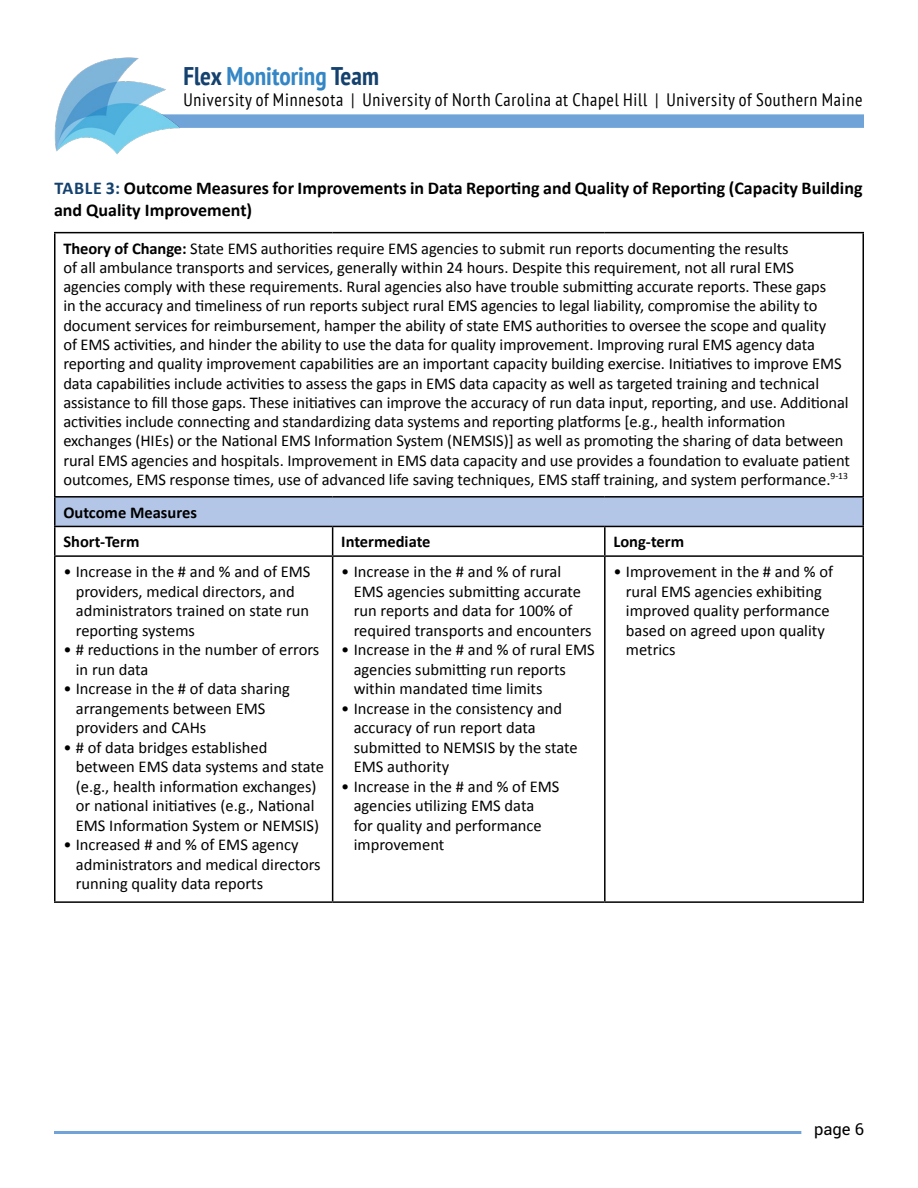
<style>
.page{position:relative;width:918px;height:1188px;background:#fff}
.page>*{position:absolute;margin:0;border:0;box-sizing:border-box;transform-origin:0 0}
.t1{font:700 condensed 25.5px "PT Sans";color:#3486c5}
.t2{font:700 18px/21.6px "Calibri";color:#000}
.t3{font:condensed 18px "PT Sans";letter-spacing:.04em;color:#000}
.t4{font:16.5px/19.5px "Calibri";letter-spacing:-.005em;color:#000}
.t5{font:700 16.5px/29.7px "Calibri";color:#000}
.t6{font:16.5px "Roboto";color:#000}
.s1{color:#14416d}
.s2{font-weight:700}
</style>
<div class="page">
<hr style="left:54px;top:1131px;width:747px;height:3px;background:#70a4d8">
<div style="left:88px;top:114px;width:776px;height:14px;background:#70a4d8"></div>
<img style="left:54px;top:57px;width:127px;height:98px">
<div style="left:55px;top:497px;width:808px;height:29px;background:#b4c6e7"></div>
<hr style="left:54px;top:232px;width:279px;height:1px;background:#000">
<hr style="left:54px;top:233px;width:2px;height:263px;background:#000">
<hr style="left:333px;top:232px;width:272px;height:1px;background:#000">
<hr style="left:605px;top:232px;width:259px;height:1px;background:#000">
<hr style="left:862px;top:233px;width:2px;height:263px;background:#000">
<hr style="left:54px;top:496px;width:279px;height:2px;background:#000">
<hr style="left:54px;top:498px;width:2px;height:28px;background:#000">
<hr style="left:333px;top:496px;width:272px;height:2px;background:#000">
<hr style="left:605px;top:496px;width:259px;height:2px;background:#000">
<hr style="left:862px;top:498px;width:2px;height:28px;background:#000">
<hr style="left:54px;top:526px;width:279px;height:1px;background:#000">
<hr style="left:54px;top:527px;width:2px;height:28px;background:#000">
<hr style="left:333px;top:526px;width:272px;height:1px;background:#000">
<svg style="left:332px;top:527px;width:1px;height:28px"></svg>
<hr style="left:605px;top:526px;width:259px;height:1px;background:#000">
<hr style="left:604px;top:527px;width:2px;height:28px;background:#000">
<hr style="left:862px;top:527px;width:2px;height:28px;background:#000">
<hr style="left:54px;top:555px;width:279px;height:2px;background:#000">
<hr style="left:54px;top:557px;width:2px;height:344px;background:#000">
<hr style="left:333px;top:555px;width:272px;height:2px;background:#000">
<hr style="left:332px;top:557px;width:1px;height:344px;background:#000">
<hr style="left:605px;top:555px;width:259px;height:2px;background:#000">
<hr style="left:604px;top:557px;width:2px;height:344px;background:#000">
<hr style="left:862px;top:557px;width:2px;height:344px;background:#000">
<hr style="left:54px;top:901px;width:279px;height:2px;background:#000">
<hr style="left:333px;top:901px;width:272px;height:2px;background:#000">
<hr style="left:605px;top:901px;width:259px;height:2px;background:#000">
<h1 class="t1" style="left:183px;top:59px;width:197px"><span class="s1">Flex</span> Monitoring <span class="s1">Team</span></h1>
<p class="t3" style="left:183px;top:88px;width:681px">University of Minnesota | University of North Carolina at Chapel Hill | University of Southern Maine</p>
<p class="t2" style="left:54px;top:177px;width:810px"><span class="s1">TABLE 3:</span> Outcome Measures for Improvements in Data Reporting and Quality of Reporting (Capacity Building and Quality Improvement)</p>
<p class="t4" style="left:63px;top:239px;width:788px"><span class="s2">Theory of Change:</span> State EMS authorities require EMS agencies to submit run reports documenting the results<br>of all ambulance transports and services, generally within 24 hours. Despite this requirement, not all rural EMS agencies comply with these requirements. Rural agencies also have trouble submitting accurate reports. These gaps<br>in the accuracy and timeliness of run reports subject rural EMS agencies to legal liability, compromise the ability to document services for reimbursement, hamper the ability of state EMS authorities to oversee the scope and quality<br>of EMS activities, and hinder the ability to use the data for quality improvement. Improving rural EMS agency data reporting and quality improvement capabilities are an important capacity building exercise. Initiatives to improve EMS data capabilities include activities to assess the gaps in EMS data capacity as well as targeted training and technical assistance to fill those gaps. These initiatives can improve the accuracy of run data input, reporting, and use. Additional activities include connecting and standardizing data systems and reporting platforms [e.g., health information exchanges (HIEs) or the National EMS Information System (NEMSIS)] as well as promoting the sharing of data between rural EMS agencies and hospitals. Improvement in EMS data capacity and use provides a foundation to evaluate patient outcomes, EMS response times, use of advanced life saving techniques, EMS staff training, and system performance.<sup>9-13</sup></p>
<p class="t5" style="left:63px;top:497px;width:135px">Outcome Measures<br>Short-Term</p>
<p class="t5" style="left:341px;top:527px;width:91px">Intermediate</p>
<p class="t5" style="left:613px;top:527px;width:72px">Long-term</p>
<p class="t4" style="left:76px;top:562px;width:236px;text-indent:-12px">• Increase in the # and % and of EMS providers, medical directors, and administrators trained on state run reporting systems</p>
<p class="t4" style="left:76px;top:640px;width:245px;text-indent:-12px">• # reductions in the number of errors in run data</p>
<p class="t4" style="left:76px;top:679px;width:215px;text-indent:-12px">• Increase in the # of data sharing arrangements between EMS providers and CAHs</p>
<p class="t4" style="left:76px;top:737px;width:250px;text-indent:-12px">• # of data bridges established between EMS data systems and state (e.g., health information exchanges) or national initiatives (e.g., National EMS Information System or NEMSIS)</p>
<p class="t4" style="left:76px;top:835px;width:246px;text-indent:-12px">• Increased # and % of EMS agency administrators and medical directors running quality data reports</p>
<p class="t4" style="left:354px;top:562px;width:239px;text-indent:-12px">• Increase in the # and % of rural EMS agencies submitting accurate run reports and data for 100% of required transports and encounters</p>
<p class="t4" style="left:354px;top:640px;width:243px;text-indent:-12px">• Increase in the # and % of rural EMS agencies submitting run reports within mandated time limits</p>
<p class="t4" style="left:354px;top:699px;width:226px;text-indent:-12px">• Increase in the consistency and accuracy of run report data submitted to NEMSIS by the state<br>EMS authority</p>
<p class="t4" style="left:354px;top:777px;width:207px;text-indent:-12px">• Increase in the # and % of EMS agencies utilizing EMS data<br>for quality and performance improvement</p>
<p class="t4" style="left:626px;top:562px;width:209px;text-indent:-12px">• Improvement in the # and % of rural EMS agencies exhibiting improved quality performance based on agreed upon quality metrics</p>
<p class="t6" style="left:814px;top:1118px;width:51px">page 6</p>
</div>
